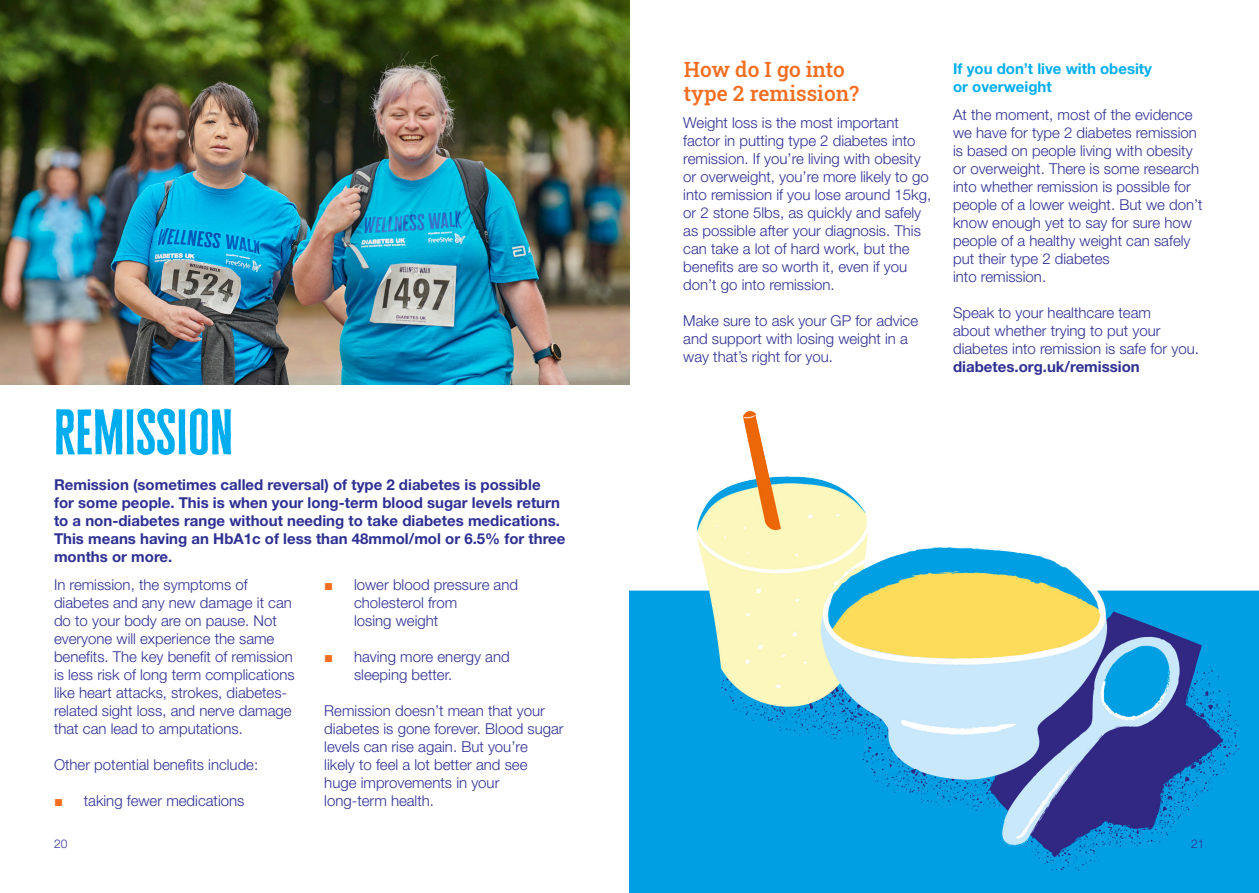
<style>
.page{position:relative;width:1259px;height:893px;background:#fff}
.page>*{position:absolute;margin:0;border:0;box-sizing:border-box;transform-origin:0 0}
.t1{font:700 52.5px "Diabetes UK Cheddar";color:#00aeef}
.t2{font:500 21px/24px "Roboto Slab";color:#f36e21}
.t3{font:300 15px/18px "Helvetica Neue LT Std";color:#2e3092}
.t4{font:700 15px/18px "Helvetica Neue LT Std";color:#2e3092}
.t5{font:700 15px/18px "Helvetica Neue LT Std";color:#00aeef}
.t6{font:300 12px "Helvetica Neue LT Std";color:#2e3092}
.s1{font-family:"Arial";font-weight:400;color:#f36e21}
.s2{font-weight:700}
</style>
<div class="page">
<img style="left:629px;top:383px;width:630px;height:510px">
<img style="left:0;top:0;width:629px;height:385px">
<p class="t1" style="left:54px;top:399px;width:181px">REMISSION</p>
<p class="t4" style="left:54px;top:475px;width:513px">Remission (sometimes called reversal) of type 2 diabetes is possible<br>for some people. This is when your long-term blood sugar levels return to a non-diabetes range without needing to take diabetes medications.<br>This means having an HbA1c of less than 48mmol/mol or 6.5% for three months or more.</p>
<p class="t3" style="left:54px;top:575px;width:242px">In remission, the symptoms of diabetes and any new damage it can do to your body are on pause. Not everyone will experience the same benefits. The key benefit of remission is less risk of long term complications like heart attacks, strokes, diabetes&shy;related sight loss, and nerve damage that can lead to amputations.</p>
<p class="t3" style="left:54px;top:755px;width:206px">Other potential benefits include:</p>
<p class="t3" style="left:54px;top:791px;width:192px"><span class="s1">■</span> taking fewer medications</p>
<p class="t3" style="left:354px;top:575px;width:165px;text-indent:-30px"><span class="s1">■</span> lower blood pressure and cholesterol from<br>losing weight</p>
<p class="t3" style="left:354px;top:647px;width:157px;text-indent:-30px"><span class="s1">■</span> having more energy and sleeping better.</p>
<p class="t3" style="left:324px;top:701px;width:241px">Remission doesn’t mean that your diabetes is gone forever. Blood sugar levels can rise again. But you’re<br>likely to feel a lot better and see<br>huge improvements in your long-term health.</p>
<p class="t2" style="left:684px;top:57px;width:177px">How do I go into type 2 remission?</p>
<p class="t5" style="left:953px;top:59px;width:200px">If you don’t live with obesity or overweight</p>
<p class="t3" style="left:953px;top:105px;width:251px">At the moment, most of the evidence we have for type 2 diabetes remission is based on people living with obesity or overweight. There is some research into whether remission is possible for people of a lower weight. But we don’t know enough yet to say for sure how people of a healthy weight can safely put their type 2 diabetes<br>into remission.</p>
<p class="t3" style="left:953px;top:303px;width:247px">Speak to your healthcare team<br>about whether trying to put your diabetes into remission is safe for you. <span class="s2">diabetes.org.uk/remission</span></p>
<p class="t3" style="left:683px;top:114px;width:249px">Weight loss is the most important factor in putting type 2 diabetes into remission. If you’re living with obesity or overweight, you’re more likely to go into remission if you lose around 15kg, or 2 stone 5lbs, as quickly and safely as possible after your diagnosis. This can take a lot of hard work, but the benefits are so worth it, even if you don’t go into remission.</p>
<p class="t3" style="left:683px;top:312px;width:236px">Make sure to ask your GP for advice and support with losing weight in a way that’s right for you.</p>
<p class="t6" style="left:54px;top:836px;width:15px">20</p>
<p class="t6" style="left:1191px;top:836px;width:15px">21</p>
</div>
